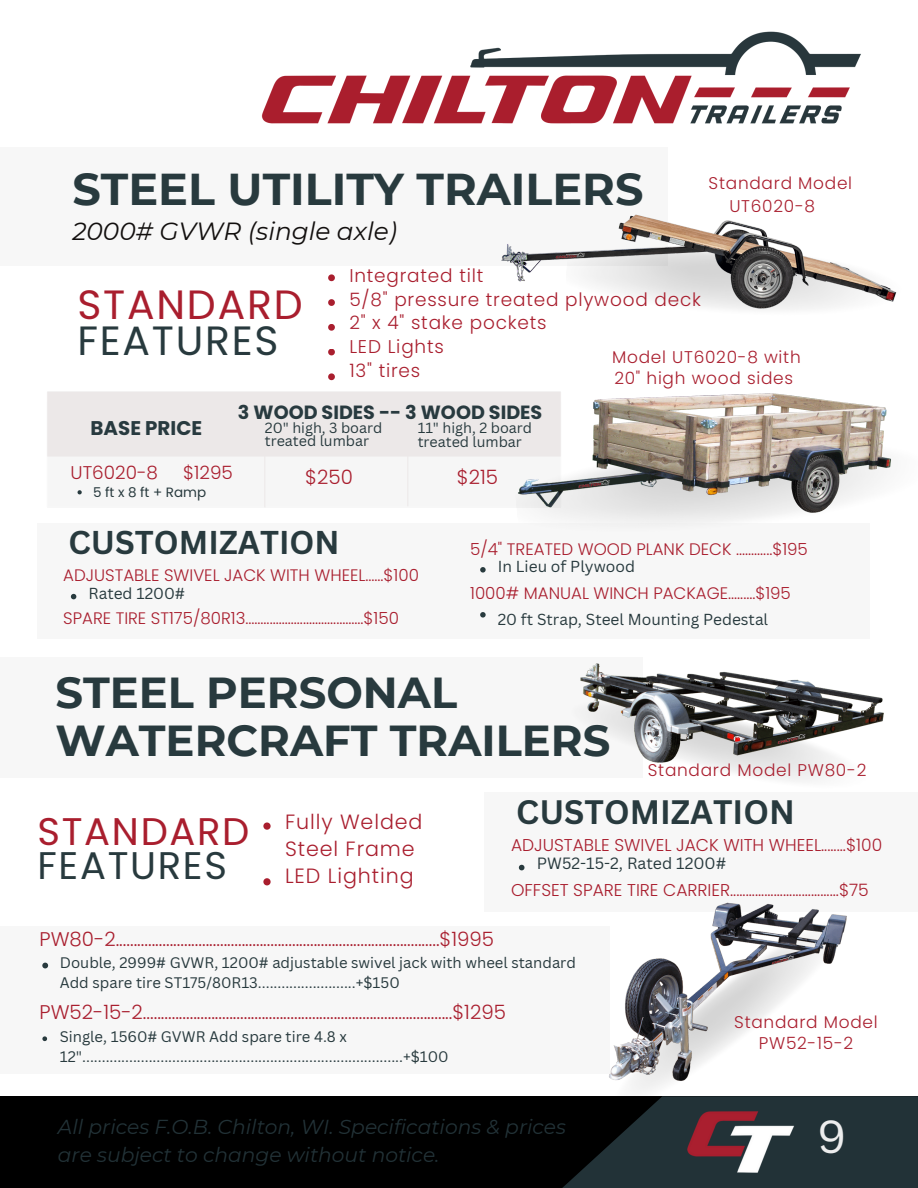
<style>
.page{position:relative;width:918px;height:1188px;background:#fff}
.page>*{position:absolute;margin:0;border:0;box-sizing:border-box;transform-origin:0 0}
.t1{font:45.15px "Canva Sans";color:#ededed}
.t2{font:700 44.55px "Montserrat";color:#283a3e}
.t3{font:700 43.35px/48.3px "Montserrat";color:#283a3e}
.t4{font:40.95px/36px "Poppins";letter-spacing:.045em;color:#a91e2e}
.t5{font:38.55px/33.8px "Poppins";letter-spacing:.045em;color:#a91e2e}
.t6{font:700 33px "Canva Sans";color:#283a3e}
.t7{font:700 32.1px "Canva Sans";color:#283a3e}
.t8{font:italic 24.75px "Montserrat";color:#120f0e}
.t9{font:300 20.7px/27px "Poppins";letter-spacing:.045em;color:#a91e2e}
.t10{font:italic 20.25px "Montserrat";color:#223237}
.t11{font:300 19.8px "Poppins";color:#a91e2e}
.t12{font:700 19.8px "Poppins";color:#283a3f}
.t13{font:700 19.05px "Poppins";color:#283a3f}
.t14{font:300 18.45px/23.7px "Poppins";letter-spacing:.045em;color:#a91e2e}
.t15{font:300 17.1px "Poppins";color:#a91e2e}
.t16{font:300 16.95px/21.3px "Poppins";letter-spacing:.045em;color:#a91e2e}
.t17{font:300 16.65px "Poppins";color:#a91e2e}
.t18{font:15.9px "Canva Sans";color:#283a3e}
.t19{font:15.45px "Canva Sans";color:#283a3e}
.t20{font:14.85px/20.2px "Canva Sans";color:#283a3e}
.t21{font:14.4px/13.5px "Canva Sans";color:#283a3e}
.t22{font:13.5px "Poppins";color:#283a3e}
.s1{color:#283a3e}
</style>
<div class="page">
<div style="left:0;top:1096px;width:918px;height:92px;background:#000"></div>
<svg style="left:562px;top:1096px;width:356px;height:92px"></svg>
<img style="left:685px;top:1132px;width:111px;height:56px">
<img style="left:261px;top:31px;width:600px;height:93px">
<div style="left:0;top:147px;width:667px;height:118px;background:#f7f7f7"></div>
<img style="left:508px;top:391px;width:384px;height:132px">
<div style="left:38px;top:523px;width:832px;height:116px;background:#f7f7f7"></div>
<img style="left:501px;top:214px;width:396px;height:96px">
<div style="left:0;top:927px;width:610px;height:147px;background:#f7f7f7"></div>
<div style="left:0;top:657px;width:643px;height:121px;background:#f7f7f7"></div>
<div style="left:485px;top:792px;width:433px;height:120px;background:#f7f7f7"></div>
<img style="left:595px;top:1086px;width:269px;height:46px">
<img style="left:580px;top:663px;width:304px;height:118px">
<img style="left:609px;top:902px;width:238px;height:184px">
<svg style="left:263px;top:823px;width:8px;height:7px"></svg>
<svg style="left:263px;top:878px;width:8px;height:7px"></svg>
<svg style="left:328px;top:299px;width:7px;height:7px"></svg>
<svg style="left:328px;top:324px;width:7px;height:7px"></svg>
<svg style="left:328px;top:349px;width:7px;height:6px"></svg>
<svg style="left:328px;top:274px;width:7px;height:7px"></svg>
<svg style="left:328px;top:373px;width:7px;height:7px"></svg>
<svg style="left:78px;top:490px;width:4px;height:4px"></svg>
<svg style="left:71px;top:594px;width:5px;height:5px"></svg>
<svg style="left:480px;top:567px;width:6px;height:6px"></svg>
<svg style="left:480px;top:612px;width:6px;height:6px"></svg>
<svg style="left:42px;top:963px;width:6px;height:5px"></svg>
<svg style="left:42px;top:1036px;width:5px;height:5px"></svg>
<svg style="left:519px;top:865px;width:6px;height:5px"></svg>
<p class="t2" style="left:72px;top:162px;width:572px">STEEL UTILITY TRAILERS</p>
<p class="t8" style="left:72px;top:216px;width:326px">2000# GVWR (single axle)</p>
<p class="t16" style="left:709px;top:173px;width:145px">Standard Model</p>
<p class="t16" style="left:729px;top:195px;width:87px">UT6020-8</p>
<h5 class="t4" style="left:77px;top:286px;width:227px">STANDARD<br><span class="s1">FEATURES</span></h5>
<p class="t14" style="left:349px;top:264px;width:353px">Integrated tilt<br>5/8" pressure treated plywood deck<br>2" x 4" stake pockets<br>LED Lights<br>13" tires</p>
<p class="t16" style="left:612px;top:346px;width:190px">Model UT6020-8 with<br>20" high wood sides</p>
<p class="t12" style="left:91px;top:414px;width:113px">BASE PRICE</p>
<p class="t13" style="left:238px;top:399px;width:306px">3 WOOD SIDES -- 3 WOOD SIDES</p>
<p class="t21" style="left:265px;top:421px;width:119px">20" high, 3 board treated lumbar</p>
<h2 class="t21" style="left:418px;top:421px;width:116px">11" high, 2 board treated lumbar</h2>
<p class="t14" style="left:71px;top:460px;width:89px">UT6020-8</p>
<p class="t14" style="left:183px;top:460px;width:51px">$1295</p>
<p class="t22" style="left:93px;top:483px;width:115px">5ftx8ft+Ramp</p>
<h6 class="t11" style="left:305px;top:463px;width:49px">$250</h6>
<h6 class="t11" style="left:457px;top:463px;width:43px">$215</h6>
<p class="t7" style="left:68px;top:520px;width:273px">CUSTOMIZATION</p>
<h4 class="t17" style="left:63px;top:564px;width:357px">ADJUSTABLE SWIVEL JACK WITH WHEEL......$100</h4>
<p class="t19" style="left:89px;top:582px;width:98px">Rated 1200#</p>
<p class="t17" style="left:63px;top:607px;width:337px">SPARE TIRE ST175/80R13.......................................$150</p>
<p class="t17" style="left:470px;top:537px;width:339px">5/4" TREATED WOOD PLANK DECK ............$195</p>
<p class="t17" style="left:470px;top:581px;width:322px">1000# MANUAL WINCH PACKAGE.........$195</p>
<p class="t19" style="left:498px;top:555px;width:139px">In Lieu of Plywood</p>
<p class="t19" style="left:498px;top:609px;width:272px">20 ft Strap, Steel Mounting Pedestal</p>
<p class="t3" style="left:55px;top:668px;width:556px">STEEL PERSONAL<br>WATERCRAFT TRAILERS</p>
<p class="t16" style="left:648px;top:759px;width:220px">Standard Model PW80-2</p>
<p class="t5" style="left:38px;top:815px;width:213px">STANDARD<br><span class="s1">FEATURES</span></p>
<p class="t9" style="left:285px;top:808px;width:139px">Fully Welded<br>Steel Frame<br>LED Lighting</p>
<p class="t11" style="left:40px;top:925px;width:456px">PW80-2..........................................................................................$1995</p>
<p class="t6" style="left:516px;top:789px;width:280px">CUSTOMIZATION</p>
<p class="t15" style="left:511px;top:833px;width:373px">ADJUSTABLE SWIVEL JACK WITH WHEEL........$100</p>
<p class="t18" style="left:537px;top:853px;width:191px">PW52-15-2, Rated 1200#</p>
<p class="t15" style="left:511px;top:878px;width:359px">OFFSET SPARE TIRE CARRIER...................................$75</p>
<h3 class="t20" style="left:60px;top:953px;width:518px;line-height:19.2px">Double, 2999# GVWR, 1200# adjustable swivel jack with wheel standard<br>Add spare tire ST175/80R13.........................+$150</h3>
<h1 class="t11" style="left:40px;top:998px;width:468px">PW52-15-2......................................................................................$1295</h1>
<h4 class="t20" style="left:60px;top:1026px;width:390px">Single, 1560# GVWR Add spare tire 4.8 x<br>12"..................................................................................+$100</h4>
<p class="t10" style="left:58px;top:1114px;width:510px">All prices F.O.B. Chilton, WI. Specifications &amp; prices</p>
<p class="t10" style="left:58px;top:1142px;width:383px">are subject to change without notice.</p>
<p class="t16" style="left:734px;top:1011px;width:145px;text-align:center">Standard Model<br>PW52-15-2</p>
<p class="t1" style="left:818px;top:1104px;width:30px">9</p>
</div>
